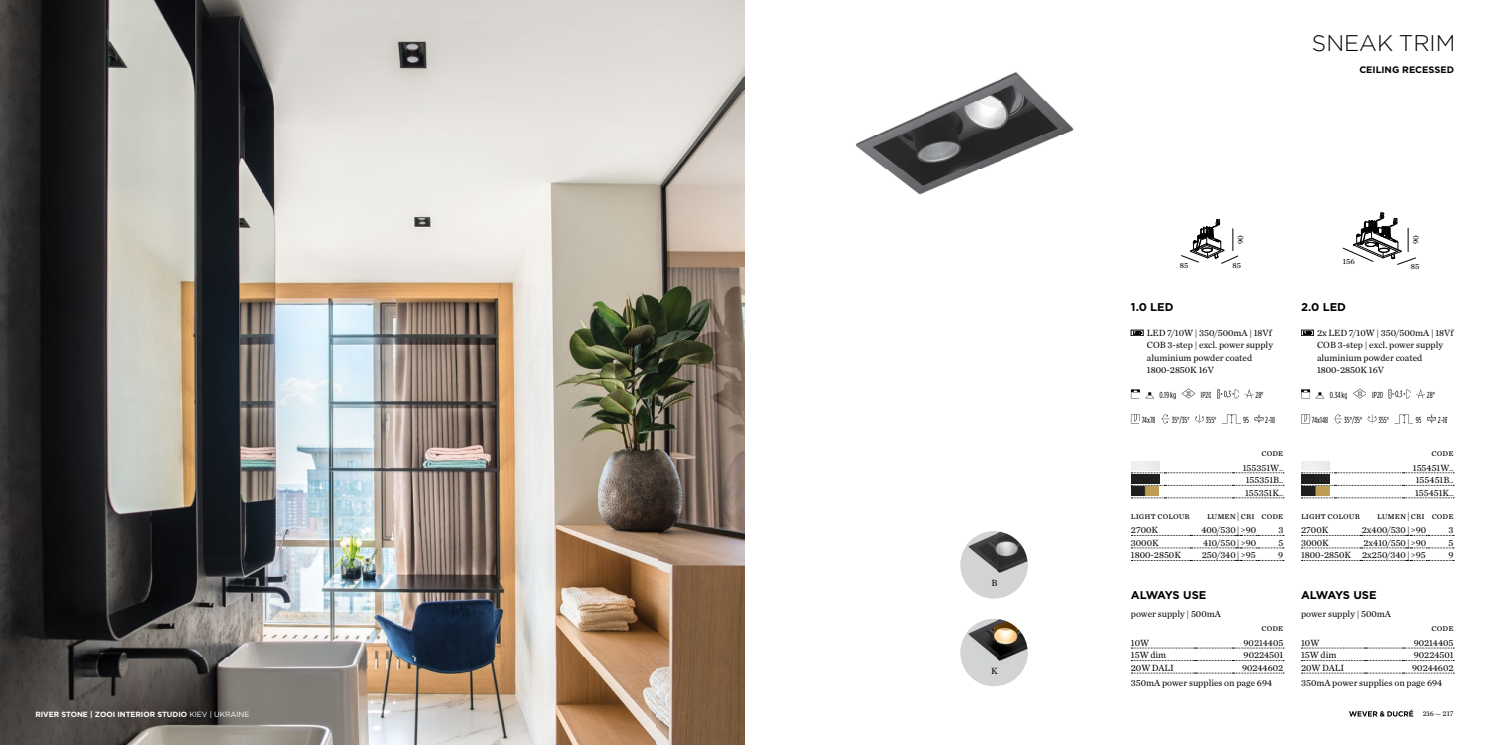
<style>
.page{position:relative;width:1489px;height:745px;background:#fff}
.page>*{position:absolute;margin:0;border:0;box-sizing:border-box;transform-origin:0 0}
.t1{font:300 22.5px "Gotham";color:#000}
.t2{font:700 11.25px "Gotham HTF";letter-spacing:-.035em;color:#000}
.t3{font:700 11.25px "Gotham HTF";color:#000}
.t4{font:9.38px/12.5px "Chronicle Text G1";color:#000}
.t5{font:700 9.38px "Gotham HTF";color:#000}
.t6{font:8.75px "Gotham Condensed";color:#000}
.t7{font:8.12px "Chronicle Text G1";color:#000}
.t8{font:700 7.5px "Gotham HTF";letter-spacing:-.005em;color:#fff}
.t9{font:7.5px "Chronicle Text G1";color:#000}
.s1{font-weight:400}
</style>
<div class="page">
<img style="left:0;top:0;width:744px;height:744px">
<svg style="left:1342px;top:212px;width:73px;height:52px"></svg>
<svg style="left:1181px;top:219px;width:57px;height:44px"></svg>
<div style="left:1300px;top:330px;width:13px;height:5px;border:1px solid #000"></div>
<div style="left:1130px;top:330px;width:13px;height:5px;border:1px solid #000"></div>
<svg style="left:1301px;top:389px;width:23px;height:9px"></svg>
<svg style="left:1353px;top:388px;width:13px;height:10px"></svg>
<svg style="left:1388px;top:389px;width:37px;height:9px"></svg>
<svg style="left:1130px;top:389px;width:24px;height:9px"></svg>
<svg style="left:1181px;top:388px;width:14px;height:10px"></svg>
<svg style="left:1217px;top:389px;width:37px;height:9px"></svg>
<svg style="left:1301px;top:414px;width:10px;height:9px"></svg>
<svg style="left:1333px;top:414px;width:10px;height:9px"></svg>
<svg style="left:1367px;top:414px;width:10px;height:9px"></svg>
<svg style="left:1399px;top:414px;width:10px;height:9px"></svg>
<svg style="left:1427px;top:414px;width:10px;height:9px"></svg>
<svg style="left:1130px;top:414px;width:10px;height:9px"></svg>
<svg style="left:1161px;top:414px;width:9px;height:9px"></svg>
<svg style="left:1195px;top:414px;width:9px;height:9px"></svg>
<svg style="left:1226px;top:414px;width:11px;height:9px"></svg>
<svg style="left:1254px;top:414px;width:10px;height:9px"></svg>
<svg style="left:1301px;top:472px;width:152px;height:1px"></svg>
<img style="left:1301px;top:474px;width:28px;height:9px">
<svg style="left:1301px;top:484px;width:151px;height:1px"></svg>
<img style="left:1301px;top:486px;width:27px;height:9px">
<svg style="left:1301px;top:497px;width:152px;height:1px"></svg>
<svg style="left:1131px;top:472px;width:152px;height:1px"></svg>
<img style="left:1131px;top:474px;width:28px;height:9px">
<svg style="left:1131px;top:484px;width:151px;height:1px"></svg>
<img style="left:1131px;top:486px;width:27px;height:9px">
<svg style="left:1131px;top:497px;width:152px;height:1px"></svg>
<svg style="left:1301px;top:534px;width:128px;height:1px"></svg>
<svg style="left:1301px;top:547px;width:152px;height:1px"></svg>
<svg style="left:1131px;top:534px;width:128px;height:1px"></svg>
<svg style="left:1131px;top:547px;width:152px;height:1px"></svg>
<img style="left:855px;top:72px;width:219px;height:123px">
<div style="left:960px;top:531px;width:67px;height:67px;background:#d1d3d4;border-radius:50%"></div>
<img style="left:966px;top:531px;width:61px;height:44px">
<div style="left:960px;top:618px;width:67px;height:67px;background:#d1d3d4;border-radius:50%"></div>
<img style="left:966px;top:618px;width:61px;height:44px">
<svg style="left:1131px;top:647px;width:152px;height:1px"></svg>
<svg style="left:1131px;top:672px;width:152px;height:1px"></svg>
<svg style="left:1301px;top:647px;width:152px;height:1px"></svg>
<svg style="left:1301px;top:672px;width:152px;height:1px"></svg>
<svg style="left:1349px;top:709px;width:63px;height:7px"></svg>
<p class="t7" style="left:1234px;top:244px;width:11px;rotate:-90deg">90</p>
<p class="t7" style="left:1179px;top:259px;width:10px">85</p>
<p class="t7" style="left:1232px;top:259px;width:10px">85</p>
<h1 class="t1" style="left:1311px;top:29px;width:145px">SNEAK TRIM</h1>
<p class="t5" style="left:1359px;top:64px;width:96px">CEILING RECESSED</p>
<p class="t7" style="left:1342px;top:255px;width:13px">156</p>
<p class="t7" style="left:1409px;top:244px;width:11px;rotate:-90deg">90</p>
<p class="t7" style="left:1410px;top:260px;width:10px">85</p>
<p class="t3" style="left:1130px;top:300px;width:44px">1.0 LED</p>
<p class="t3" style="left:1300px;top:300px;width:46px">2.0 LED</p>
<p class="t4" style="left:1146px;top:326px;width:126px">LED 7/10W | 350/500mA | 18Vf</p>
<p class="t4" style="left:1316px;top:326px;width:138px">2x LED 7/10W | 350/500mA | 18Vf</p>
<p class="t4" style="left:1146px;top:338px;width:128px">COB 3-step | excl. power supply</p>
<p class="t4" style="left:1316px;top:338px;width:128px">COB 3-step | excl. power supply aluminium powder coated<br>1800-2850K 16V</p>
<p class="t4" style="left:1146px;top:351px;width:107px">aluminium powder coated<br>1800-2850K 16V</p>
<p class="t6" style="left:1159px;top:390px;width:18px">0.19 kg</p>
<p class="t6" style="left:1200px;top:390px;width:12px">IP20</p>
<p class="t6" style="left:1255px;top:390px;width:10px">28°</p>
<p class="t6" style="left:1329px;top:390px;width:20px">0.34 kg</p>
<p class="t6" style="left:1371px;top:390px;width:12px">IP20</p>
<p class="t6" style="left:1426px;top:390px;width:10px">28°</p>
<p class="t6" style="left:1141px;top:415px;width:15px">74x78</p>
<p class="t6" style="left:1171px;top:415px;width:20px">35°/35°</p>
<p class="t6" style="left:1205px;top:415px;width:12px">355°</p>
<p class="t6" style="left:1242px;top:415px;width:8px">95</p>
<p class="t6" style="left:1265px;top:415px;width:11px">2 -18</p>
<p class="t6" style="left:1311px;top:415px;width:18px">74 x148</p>
<p class="t6" style="left:1344px;top:415px;width:20px">35°/35°</p>
<p class="t6" style="left:1378px;top:415px;width:12px">355°</p>
<p class="t6" style="left:1415px;top:415px;width:8px">95</p>
<p class="t6" style="left:1437px;top:415px;width:11px">2 -18</p>
<p class="t4" style="left:991px;top:576px;width:7px">B</p>
<p class="t4" style="left:991px;top:663px;width:8px">K</p>
<p class="t4" style="left:1242px;top:444px;width:42px;line-height:14.8px;text-align:right">code<br>155351W_</p>
<p class="t4" style="left:1244px;top:473px;width:40px">155351B_<br>155351K_</p>
<p class="t4" style="left:1130px;top:508px;width:60px">Light Colour</p>
<p class="t4" style="left:1206px;top:508px;width:78px">lumen | cri code</p>
<p class="t4" style="left:1130px;top:523px;width:29px">2700K</p>
<p class="t4" style="left:1201px;top:523px;width:56px">400/530 | &gt;90</p>
<p class="t4" style="left:1278px;top:523px;width:6px">3</p>
<p class="t4" style="left:1130px;top:535px;width:29px">3000K</p>
<p class="t4" style="left:1202px;top:535px;width:55px">410/550 | &gt;90</p>
<p class="t4" style="left:1278px;top:535px;width:6px">5</p>
<p class="t4" style="left:1130px;top:548px;width:52px">1800-2850K</p>
<p class="t4" style="left:1201px;top:548px;width:55px">250/340 | &gt;95</p>
<p class="t4" style="left:1278px;top:548px;width:7px">9</p>
<p class="t4" style="left:1412px;top:444px;width:42px;line-height:14.8px;text-align:right">code<br>155451W_</p>
<p class="t4" style="left:1414px;top:473px;width:40px">155451B_<br>155451K_</p>
<p class="t4" style="left:1300px;top:508px;width:60px">Light Colour</p>
<p class="t4" style="left:1377px;top:508px;width:78px">lumen | cri code</p>
<p class="t4" style="left:1300px;top:523px;width:29px">2700K</p>
<p class="t4" style="left:1361px;top:523px;width:66px">2x 400/530 | &gt;90</p>
<p class="t4" style="left:1448px;top:523px;width:6px">3</p>
<p class="t4" style="left:1300px;top:535px;width:29px">3000K</p>
<p class="t4" style="left:1363px;top:535px;width:64px">2x 410/550 | &gt;90</p>
<p class="t4" style="left:1448px;top:535px;width:6px">5</p>
<p class="t4" style="left:1300px;top:548px;width:126px">1800-2850K 2x 250/340 | &gt;95</p>
<p class="t4" style="left:1448px;top:548px;width:7px">9</p>
<p class="t2" style="left:1130px;top:587px;width:77px">ALWAYS USE</p>
<p class="t2" style="left:1300px;top:587px;width:77px">ALWAYS USE</p>
<p class="t4" style="left:1130px;top:607px;width:91px">power supply | 500mA</p>
<p class="t4" style="left:1300px;top:607px;width:91px">power supply | 500mA</p>
<p class="t4" style="left:1261px;top:621px;width:23px">code</p>
<p class="t4" style="left:1130px;top:635px;width:20px">10W</p>
<p class="t4" style="left:1243px;top:635px;width:41px">90214405</p>
<p class="t4" style="left:1130px;top:648px;width:37px">15W dim</p>
<p class="t4" style="left:1243px;top:648px;width:41px">90224501</p>
<p class="t4" style="left:1130px;top:660px;width:45px">20W DALI</p>
<p class="t4" style="left:1241px;top:660px;width:43px">90244602</p>
<p class="t4" style="left:1431px;top:621px;width:23px">code</p>
<p class="t4" style="left:1300px;top:635px;width:20px">10W</p>
<p class="t4" style="left:1413px;top:635px;width:41px">90214405</p>
<p class="t4" style="left:1300px;top:648px;width:37px">15W dim</p>
<p class="t4" style="left:1413px;top:648px;width:41px">90224501</p>
<p class="t4" style="left:1300px;top:660px;width:45px">20W DALI</p>
<p class="t4" style="left:1411px;top:660px;width:43px">90244602</p>
<p class="t4" style="left:1130px;top:676px;width:143px">350mA power supplies on page 694</p>
<p class="t4" style="left:1300px;top:676px;width:143px">350mA power supplies on page 694</p>
<p class="t8" style="left:35px;top:709px;width:215px">RIVER STONE | ZOOI INTERIOR STUDIO <span class="s1">KIEV | UKRAINE</span></p>
<p class="t9" style="left:1422px;top:707px;width:32px">216 — 217</p>
</div>
